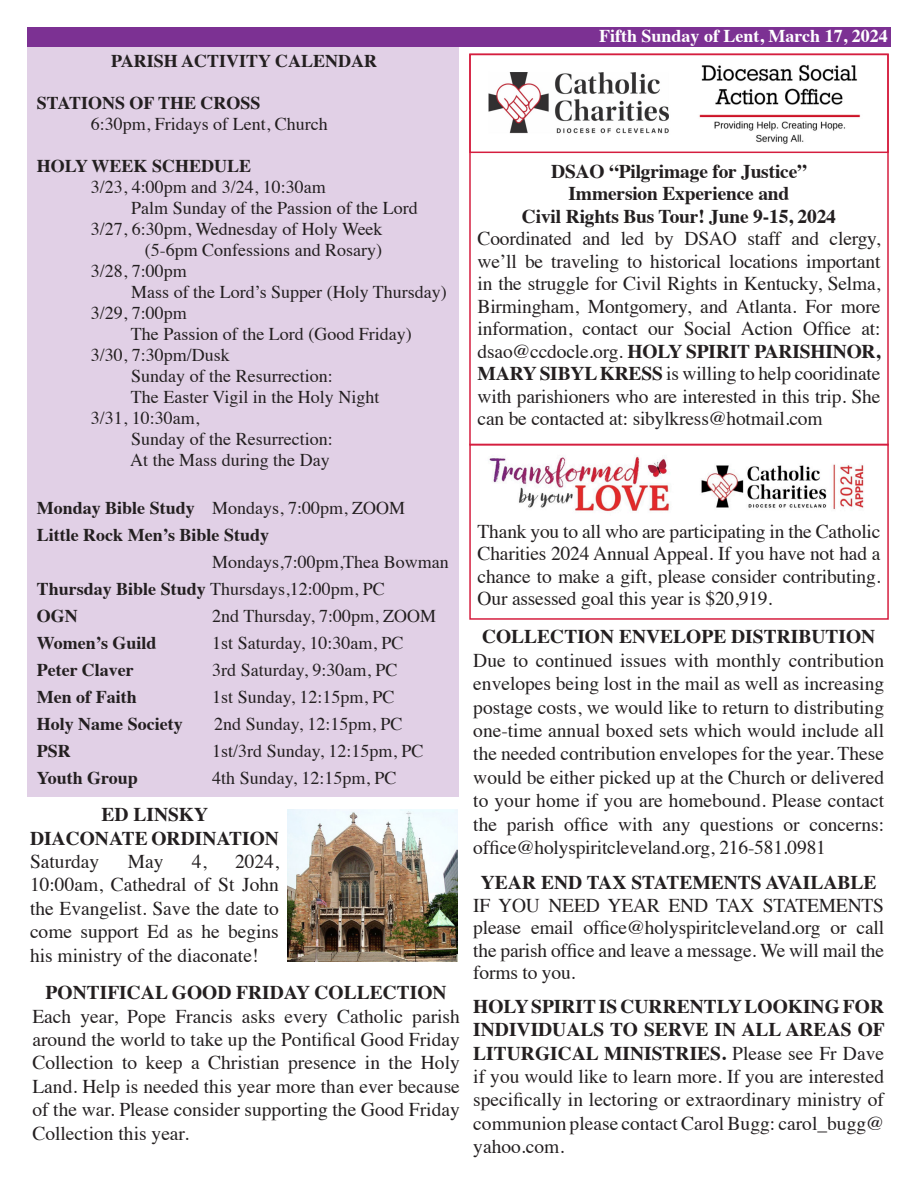
<style>
.page{position:relative;width:918px;height:1188px;background:#fff}
.page>*{position:absolute;margin:0;border:0;box-sizing:border-box;transform-origin:0 0}
.t1{font:19.5px/23.4px "Times";letter-spacing:-.01em;color:#231f20;text-align:justify}
.t2{font:700 19.5px "Times";color:#231f20}
.t3{font:18px "Times";color:#231f20}
.t4{font:700 18px "Times";color:#231f20}
.t5{font:700 18px "Times";color:#fff}
.s1{font-weight:700}
</style>
<div class="page">
<img style="left:489px;top:455px;width:375px;height:57px">
<div style="left:27px;top:46px;width:432px;height:751px;background:#e1d0e6"></div>
<div style="left:27px;top:27px;width:864px;height:19px;background:#7c3193"></div>
<div style="left:469px;top:54px;width:420px;height:99px;border:2px solid #d51e3f"></div>
<img style="left:488px;top:72px;width:181px;height:62px">
<img style="left:699px;top:64px;width:162px;height:80px">
<div style="left:469px;top:444px;width:420px;height:176px;border:2px solid #d51e3f"></div>
<img style="left:288px;top:810px;width:170px;height:152px">
<p class="t4" style="left:111px;top:44px;width:268px">PARISH ACTIVITY CALENDAR</p>
<p class="t4" style="left:37px;top:86px;width:225px">STATIONS OF THE CROSS</p>
<p class="t3" style="left:91px;top:107px;width:238px">6:30pm, Fridays of Lent, Church</p>
<p class="t4" style="left:37px;top:149px;width:216px">HOLY WEEK SCHEDULE</p>
<p class="t3" style="left:91px;top:170px;width:237px">3/23, 4:00pm and 3/24, 10:30am</p>
<p class="t3" style="left:131px;top:191px;width:288px">Palm Sunday of the Passion of the Lord</p>
<p class="t3" style="left:91px;top:212px;width:293px">3/27, 6:30pm, Wednesday of Holy Week</p>
<p class="t3" style="left:145px;top:233px;width:239px">(5-6pm Confessions and Rosary)</p>
<p class="t3" style="left:91px;top:254px;width:98px">3/28, 7:00pm</p>
<p class="t3" style="left:131px;top:275px;width:317px">Mass of the Lord’s Supper (Holy Thursday)</p>
<p class="t3" style="left:91px;top:296px;width:98px">3/29, 7:00pm</p>
<p class="t3" style="left:131px;top:317px;width:282px">The Passion of the Lord (Good Friday)</p>
<p class="t3" style="left:91px;top:338px;width:141px">3/30, 7:30pm/Dusk</p>
<p class="t3" style="left:131px;top:359px;width:203px">Sunday of the Resurrection:</p>
<p class="t3" style="left:131px;top:380px;width:250px">The Easter Vigil in the Holy Night</p>
<p class="t3" style="left:91px;top:401px;width:110px">3/31, 10:30am,</p>
<p class="t3" style="left:131px;top:422px;width:203px">Sunday of the Resurrection:</p>
<p class="t3" style="left:130px;top:443px;width:201px">At the Mass during the Day</p>
<p class="t3" style="left:37px;top:491px;width:370px"><span class="s1">Monday Bible Study</span> Mondays, 7:00pm, ZOOM</p>
<p class="t4" style="left:37px;top:518px;width:234px">Little Rock Men’s Bible Study</p>
<p class="t3" style="left:212px;top:545px;width:238px">Mondays,7:00pm,Thea Bowman</p>
<p class="t3" style="left:37px;top:572px;width:350px"><span class="s1">Thursday Bible Study</span> Thursdays,12:00pm, PC</p>
<p class="t4" style="left:37px;top:599px;width:43px">OGN</p>
<p class="t3" style="left:212px;top:599px;width:225px">2nd Thursday, 7:00pm, ZOOM</p>
<p class="t4" style="left:37px;top:626px;width:121px">Women’s Guild</p>
<p class="t3" style="left:212px;top:626px;width:193px">1st Saturday, 10:30am, PC</p>
<p class="t4" style="left:37px;top:653px;width:99px">Peter Claver</p>
<p class="t3" style="left:212px;top:653px;width:187px">3rd Saturday, 9:30am, PC</p>
<p class="t4" style="left:37px;top:680px;width:101px">Men of Faith</p>
<p class="t3" style="left:212px;top:680px;width:184px">1st Sunday, 12:15pm, PC</p>
<p class="t4" style="left:37px;top:707px;width:147px">Holy Name Society</p>
<p class="t3" style="left:214px;top:707px;width:190px">2nd Sunday, 12:15pm, PC</p>
<p class="t4" style="left:37px;top:734px;width:36px">PSR</p>
<p class="t3" style="left:212px;top:734px;width:213px">1st/3rd Sunday, 12:15pm, PC</p>
<p class="t4" style="left:37px;top:761px;width:103px">Youth Group</p>
<p class="t3" style="left:212px;top:761px;width:186px">4th Sunday, 12:15pm, PC</p>
<p class="t2" style="left:101px;top:796px;width:108px">ED LINSKY</p>
<p class="t2" style="left:30px;top:819px;width:250px">DIACONATE ORDINATION</p>
<p class="t1" style="left:30px;top:848px;width:71px">Saturday</p>
<p class="t1" style="left:128px;top:848px;width:37px">May</p>
<p class="t1" style="left:192px;top:848px;width:16px">4,</p>
<p class="t1" style="left:30px;top:848px;width:250px;text-indent:205px">2024, 10:00am, Cathedral of St John the Evangelist. Save the date to come support Ed as he begins his ministry of the diaconate!</p>
<p class="t2" style="left:46px;top:974px;width:403px">PONTIFICAL GOOD FRIDAY COLLECTION</p>
<p class="t1" style="left:32px;top:1003px;width:429px">Each year, Pope Francis asks every Catholic parish around the world to take up the Pontifical Good Friday Collection to keep a Christian presence in the Holy Land. Help is needed this year more than ever because of the war. Please consider supporting the Good Friday Collection this year.</p>
<p class="t5" style="left:599px;top:19px;width:290px">Fifth Sunday of Lent, March 17, 2024</p>
<p class="t2" style="left:551px;top:153px;width:257px">DSAO “Pilgrimage for Justice”</p>
<p class="t2" style="left:569px;top:175px;width:222px">Immersion Experience and</p>
<p class="t2" style="left:522px;top:198px;width:316px">Civil Rights Bus Tour! June 9-15, 2024</p>
<p class="t1" style="left:478px;top:226px;width:404px;line-height:22.5px">Coordinated and led by DSAO staff and clergy, we’ll be traveling to historical locations important in the struggle for Civil Rights in Kentucky, Selma, Birmingham, Montgomery, and Atlanta. For more information, contact our Social Action Office at: dsao@ccdocle.org. <span class="s1">HOLY SPIRIT PARISHINOR, MARY SIBYL KRESS</span> is willing to help cooridinate with parishioners who are interested in this trip. She can be contacted at: sibylkress@hotmail.com</p>
<p class="t1" style="left:478px;top:518px;width:404px;line-height:22.5px">Thank you to all who are participating in the Catholic Charities 2024 Annual Appeal. If you have not had a chance to make a gift, please consider contributing.<br>Our assessed goal this year is $20,919.</p>
<p class="t2" style="left:482px;top:618px;width:395px">COLLECTION ENVELOPE DISTRIBUTION</p>
<p class="t1" style="left:473px;top:647px;width:412px">Due to continued issues with monthly contribution envelopes being lost in the mail as well as increasing postage costs, we would like to return to distributing one-time annual boxed sets which would include all the needed contribution envelopes for the year. These would be either picked up at the Church or delivered to your home if you are homebound. Please contact the parish office with any questions or concerns: office@holyspiritcleveland.org, 216-581.0981</p>
<p class="t2" style="left:481px;top:864px;width:397px">YEAR END TAX STATEMENTS AVAILABLE</p>
<p class="t1" style="left:473px;top:892px;width:412px;line-height:22.5px">IF YOU NEED YEAR END TAX STATEMENTS please email office@holyspiritcleveland.org or call the parish office and leave a message. We will mail the forms to you.</p>
<p class="t1" style="left:473px;top:993px;width:413px"><span class="s1">HOLY SPIRIT IS CURRENTLY LOOKING FOR INDIVIDUALS TO SERVE IN ALL AREAS OF LITURGICAL MINISTRIES.</span> Please see Fr Dave if you would like to learn more. If you are interested specifically in lectoring or extraordinary ministry of communion please contact Carol Bugg: carol_bugg@ yahoo.com.</p>
</div>
